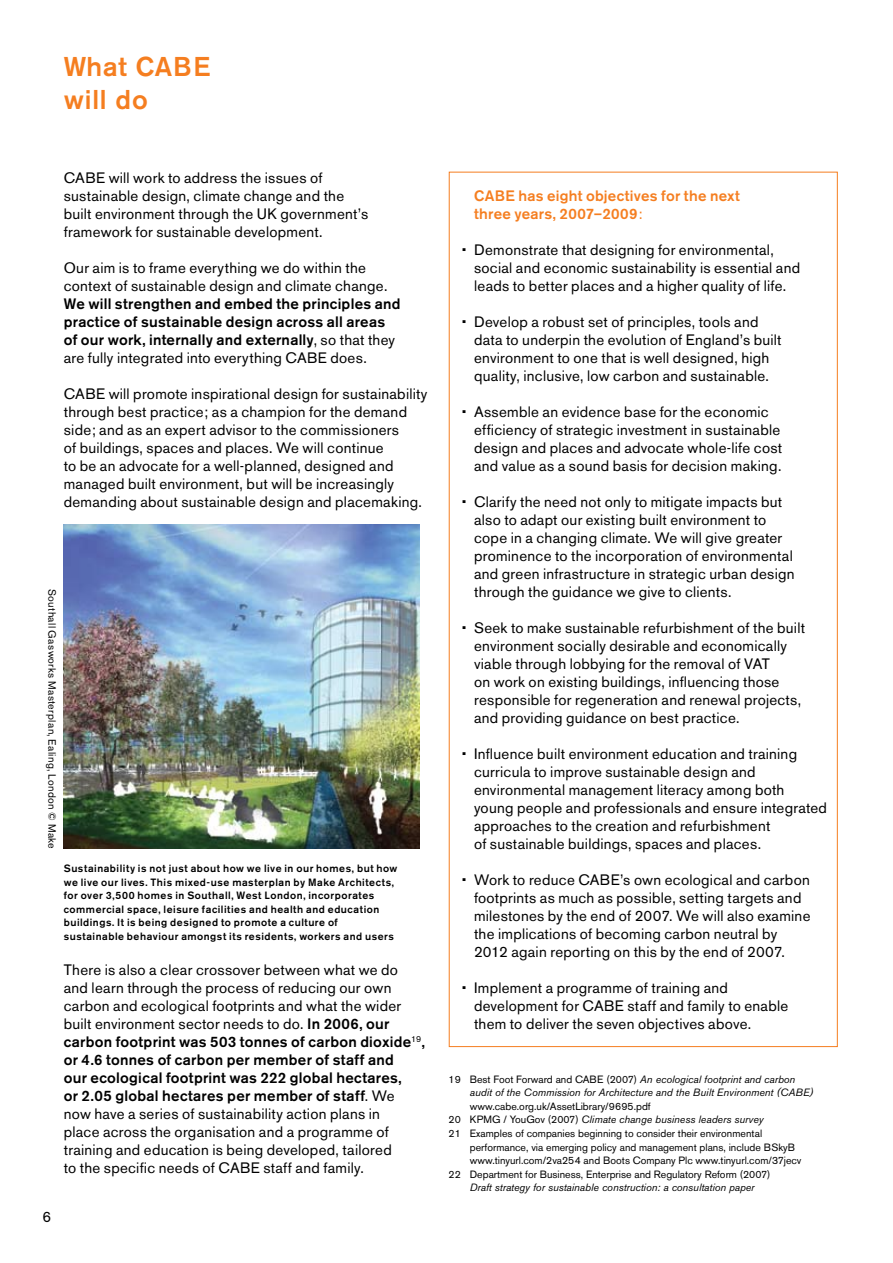
<style>
.page{position:relative;width:893px;height:1263px;background:#fff}
.page>*{position:absolute;margin:0;border:0;box-sizing:border-box;transform-origin:0 0}
.t1{font:500 27px/33px "Akzidenz Grotesk BE";letter-spacing:.03em;color:#f57e20}
.t2{font:15px/18px "Akzidenz Grotesk BE";letter-spacing:.02em;color:#000}
.t3{font:500 15px/18px "Akzidenz Grotesk BE";letter-spacing:.015em;color:#000}
.t4{font:500 15px/18px "Akzidenz Grotesk BE";letter-spacing:.02em;color:#f57e20}
.t5{font:500 10.5px/13.5px "Akzidenz Grotesk BE";letter-spacing:.05em;color:#000}
.t6{font:10.5px "Akzidenz Grotesk BE";color:#000}
.t7{font:italic 10.5px/13.5px "Akzidenz Grotesk BE";color:#000}
.t8{font:10.5px "Akzidenz Grotesk BE";letter-spacing:.035em;color:#000}
.s1{font-weight:400}
.s2{font-weight:500}
.s3{font-family:"Helvetica Neue Square";font-weight:300}
.s4{font-style:normal}
</style>
<div class="page">
<img style="left:64px;top:525px;width:355px;height:324px">
<h1 class="t1" style="left:64px;top:50px;width:148px">What CABE will do</h1>
<p class="t2" style="left:64px;top:169px;width:306px">CABE will work to address the issues of sustainable design, climate change and the built environment through the UK government’s framework for sustainable development.</p>
<p class="t2" style="left:64px;top:259px;width:325px">Our aim is to frame everything we do within the context of sustainable design and climate change.</p>
<p class="t3" style="left:64px;top:294px;width:338px">We will strengthen and embed the principles and practice of sustainable design across all areas of our work, internally and externally<span class="s1">, so that they are fully integrated into everything CABE does.</span></p>
<p class="t2" style="left:64px;top:385px;width:365px">CABE will promote inspirational design for sustainability through best practice; as a champion for the demand side; and as an expert advisor to the commissioners<br>of buildings, spaces and places. We will continue<br>to be an advocate for a well-planned, designed and managed built environment, but will be increasingly demanding about sustainable design and placemaking.</p>
<p class="t8" style="left:58px;top:589px;width:261px;rotate:90deg">Southall Gasworks Masterplan, Ealing, London © Make</p>
<p class="t5" style="left:64px;top:862px;width:335px">Sustainability is not just about how we live in our homes, but how we live our lives. This mixed-use masterplan by Make Architects, for over 3,500 homes in Southall, West London, incorporates commercial space, leisure facilities and health and education buildings. It is being designed to promote a culture of sustainable behaviour amongst its residents, workers and users</p>
<p class="t2" style="left:64px;top:961px;width:363px">There is also a clear crossover between what we do and learn through the process of reducing our own carbon and ecological footprints and what the wider built environment sector needs to do. <span class="s2">In 2006, our carbon footprint was 503 tonnes of carbon dioxide</span><sup>19</sup><span class="s2">, or 4.6 tonnes of carbon per member of staff and<br>our ecological footprint was 222 global hectares,<br>or 2.05 global hectares per member of staff</span>. We now have a series of sustainability action plans in<br>place across the organisation and a programme of training and education is being developed, tailored<br>to the specific needs of CABE staff and family.</p>
<p class="t2" style="left:43px;top:1207px;width:10px">6</p>
<p class="t4" style="left:474px;top:186px;width:267px">CABE has eight objectives for the next three years, 2007–2009<span class="s1">:</span></p>
<p class="t2" style="left:474px;top:241px;width:328px;text-indent:-14px"><span class="s3">•</span> Demonstrate that designing for environmental, social and economic sustainability is essential and leads to better places and a higher quality of life.</p>
<p class="t2" style="left:474px;top:313px;width:309px;text-indent:-14px"><span class="s3">•</span> Develop a robust set of principles, tools and data to underpin the evolution of England’s built environment to one that is well designed, high quality, inclusive, low carbon and sustainable.</p>
<p class="t2" style="left:474px;top:403px;width:310px;text-indent:-14px"><span class="s3">•</span> Assemble an evidence base for the economic efficiency of strategic investment in sustainable design and places and advocate whole-life cost and value as a sound basis for decision making.</p>
<p class="t2" style="left:474px;top:493px;width:322px;text-indent:-14px"><span class="s3">•</span> Clarify the need not only to mitigate impacts but also to adapt our existing built environment to cope in a changing climate. We will give greater prominence to the incorporation of environmental and green infrastructure in strategic urban design through the guidance we give to clients.</p>
<p class="t2" style="left:474px;top:619px;width:333px;text-indent:-14px"><span class="s3">•</span> Seek to make sustainable refurbishment of the built environment socially desirable and economically viable through lobbying for the removal of VAT<br>on work on existing buildings, influencing those responsible for regeneration and renewal projects, and providing guidance on best practice.</p>
<p class="t2" style="left:474px;top:745px;width:354px;text-indent:-14px"><span class="s3">•</span> Influence built environment education and training curricula to improve sustainable design and environmental management literacy among both young people and professionals and ensure integrated approaches to the creation and refurbishment<br>of sustainable buildings, spaces and places.</p>
<p class="t2" style="left:474px;top:871px;width:338px;text-indent:-14px"><span class="s3">•</span> Work to reduce CABE’s own ecological and carbon footprints as much as possible, setting targets and milestones by the end of 2007. We will also examine the implications of becoming carbon neutral by 2012 again reporting on this by the end of 2007.</p>
<p class="t2" style="left:474px;top:979px;width:316px;text-indent:-14px"><span class="s3">•</span> Implement a programme of training and development for CABE staff and family to enable them to deliver the seven objectives above.</p>
<p class="t7" style="left:470px;top:1072px;width:345px;text-indent:-21px"><span class="s4">19 Best Foot Forward and CABE (2007)</span> An ecological footprint and carbon audit of the Commission for Architecture and the Built Environment (CABE)</p>
<p class="t6" style="left:470px;top:1100px;width:182px">www.cabe.org.uk/AssetLibrary/9695.pdf</p>
<p class="t7" style="left:449px;top:1113px;width:317px"><span class="s4">20 KPMG / YouGov (2007)</span> Climate change business leaders survey</p>
<p class="t6" style="left:449px;top:1127px;width:315px">21 Examples of companies beginning to consider their environmental</p>
<p class="t6" style="left:470px;top:1140px;width:327px">performance, via emerging policy and management plans, include BSkyB</p>
<p class="t6" style="left:470px;top:1154px;width:333px">www.tinyurl.com/2va254 and Boots Company Plc www.tinyurl.com/37jecv</p>
<p class="t6" style="left:449px;top:1167px;width:323px">22 Department for Business, Enterprise and Regulatory Reform (2007)</p>
<p class="t7" style="left:470px;top:1180px;width:286px">Draft strategy for sustainable construction: a consultation paper</p>
</div>
